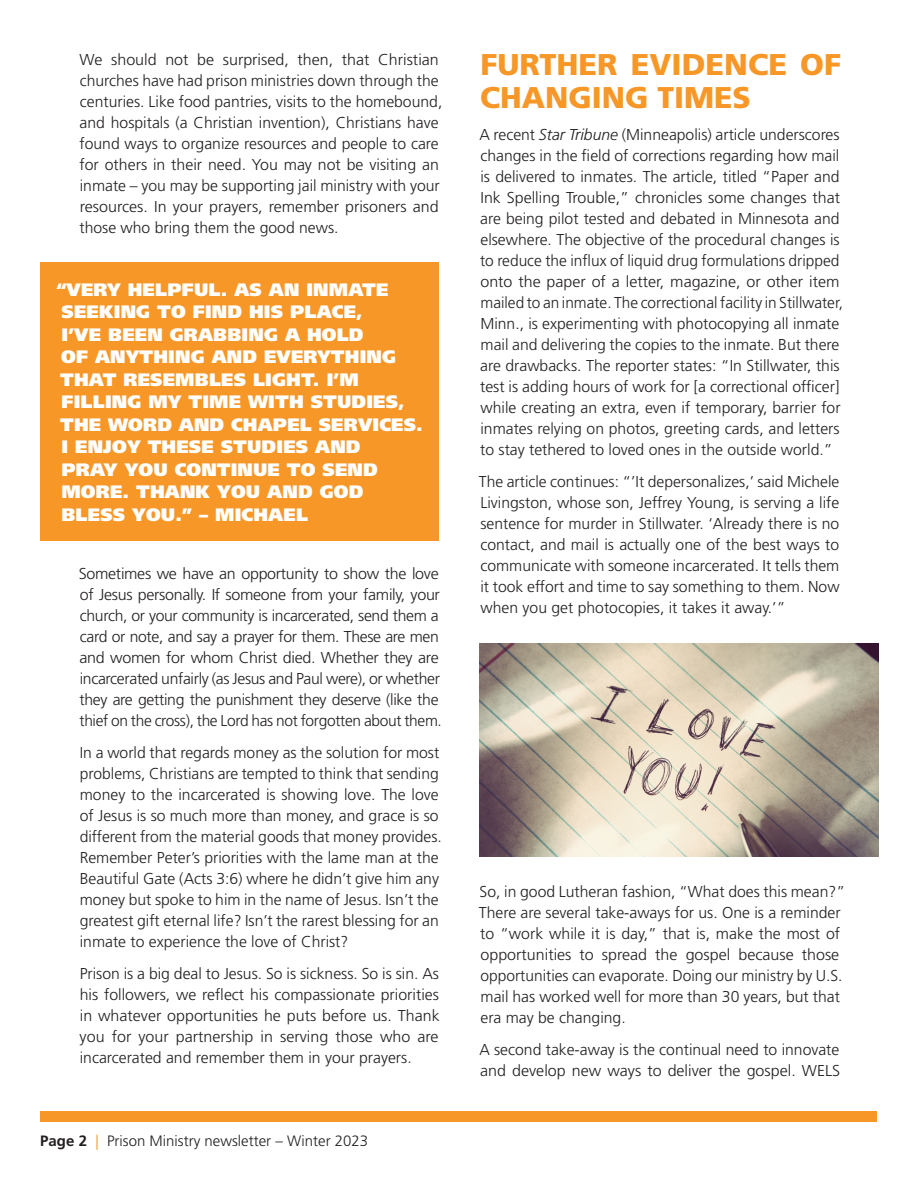
<style>
.page{position:relative;width:918px;height:1188px;background:#fff}
.page>*{position:absolute;margin:0;border:0;box-sizing:border-box;transform-origin:0 0}
.t1{font:900 30px/33px "Frutiger LT Std";color:#f79727}
.t2{font:900 18px/22.5px "Frutiger LT Std";letter-spacing:.01em;color:#fff}
.t3{font:300 15.75px/21px "Frutiger LT Std";color:#231f20}
.t4{font:300 15.75px/21px "Frutiger LT Std";letter-spacing:-.02em;color:#231f20}
.t5{font:300 15px "Frutiger LT Std";color:#231f20}
.s1{font-weight:700}
.s2{color:#f79727}
.s3{font-style:italic}
</style>
<div class="page">
<div style="left:40px;top:1111px;width:838px;height:11px;background:#f79727"></div>
<div style="left:40px;top:262px;width:399px;height:279px;background:#f79727"></div>
<img style="left:480px;top:643px;width:399px;height:213px">
<p class="t3" style="left:79px;top:49px;width:364px">We should not be surprised, then, that Christian churches have had prison ministries down through the centuries. Like food pantries, visits to the homebound, and hospitals (a Christian invention), Christians have found ways to organize resources and people to care for others in their need. You may not be visiting an inmate – you may be supporting jail ministry with your resources. In your prayers, remember prisoners and those who bring them the good news.</p>
<p class="t2" style="left:56px;top:278px;width:368px">“VERY HELPFUL. AS AN INMATE<br>SEEKING TO FIND HIS PLACE,<br>I’VE BEEN GRABBING A HOLD<br>OF ANYTHING AND EVERYTHING<br>THAT RESEMBLES LIGHT. I’M<br>FILLING MY TIME WITH STUDIES,<br>THE WORD AND CHAPEL SERVICES.<br>I ENJOY THESE STUDIES AND<br>PRAY YOU CONTINUE TO SEND<br>MORE. THANK YOU AND GOD<br>BLESS YOU.” – MICHAEL</p>
<p class="t4" style="left:79px;top:564px;width:365px">Sometimes we have an opportunity to show the love of Jesus personally. If someone from your family, your church, or your community is incarcerated, send them a card or note, and say a prayer for them. These are men and women for whom Christ died. Whether they are incarcerated unfairly (as Jesus and Paul were), or whether they are getting the punishment they deserve (like the thief on the cross), the Lord has not forgotten about them.</p>
<p class="t3" style="left:80px;top:743px;width:364px">In a world that regards money as the solution for most problems, Christians are tempted to think that sending money to the incarcerated is showing love. The love of Jesus is so much more than money, and grace is so different from the material goods that money provides.<br>Remember Peter’s priorities with the lame man at the Beautiful Gate (Acts 3:6) where he didn’t give him any money but spoke to him in the name of Jesus. Isn’t the greatest gift eternal life? Isn’t the rarest blessing for an inmate to experience the love of Christ?</p>
<p class="t3" style="left:80px;top:963px;width:362px;text-align:justify">Prison is a big deal to Jesus. So is sickness. So is sin. As his followers, we reflect his compassionate priorities in whatever opportunities he puts before us. Thank you for your partnership in serving those who are incarcerated and remember them in your prayers.</p>
<p class="t5" style="left:40px;top:1133px;width:329px"><span class="s1">Page 2</span> <span class="s2">|</span> Prison Ministry newsletter – Winter 2023</p>
<p class="t1" style="left:480px;top:48px;width:363px">FURTHER EVIDENCE OF<br>CHANGING TIMES</p>
<p class="t3" style="left:479px;top:124px;width:365px">A recent <span class="s3">Star Tribune</span> (Minneapolis) article underscores changes in the field of corrections regarding how mail is delivered to inmates. The article, titled “Paper and Ink Spelling Trouble,” chronicles some changes that are being pilot tested and debated in Minnesota and elsewhere. The objective of the procedural changes is to reduce the influx of liquid drug formulations dripped onto the paper of a letter, magazine, or other item mailed to an inmate. The correctional facility in Stillwater, Minn., is experimenting with photocopying all inmate mail and delivering the copies to the inmate. But there are drawbacks. The reporter states: “In Stillwater, this test is adding hours of work for [a correctional officer] while creating an extra, even if temporary, barrier for inmates relying on photos, greeting cards, and letters to stay tethered to loved ones in the outside world.”</p>
<p class="t3" style="left:479px;top:471px;width:362px;text-align:justify">The article continues: “’It depersonalizes,’ said Michele Livingston, whose son, Jeffrey Young, is serving a life sentence for murder in Stillwater. ‘Already there is no contact, and mail is actually one of the best ways to communicate with someone incarcerated. It tells them it took effort and time to say something to them. Now when you get photocopies, it takes it away.’”</p>
<p class="t3" style="left:479px;top:881px;width:368px">So, in good Lutheran fashion, “What does this mean?” There are several take-aways for us. One is a reminder to “work while it is day,” that is, make the most of opportunities to spread the gospel because those opportunities can evaporate. Doing our ministry by U.S. mail has worked well for more than 30 years, but that era may be changing.</p>
<p class="t3" style="left:479px;top:1039px;width:362px">A second take-away is the continual need to innovate and develop new ways to deliver the gospel. WELS</p>
</div>
